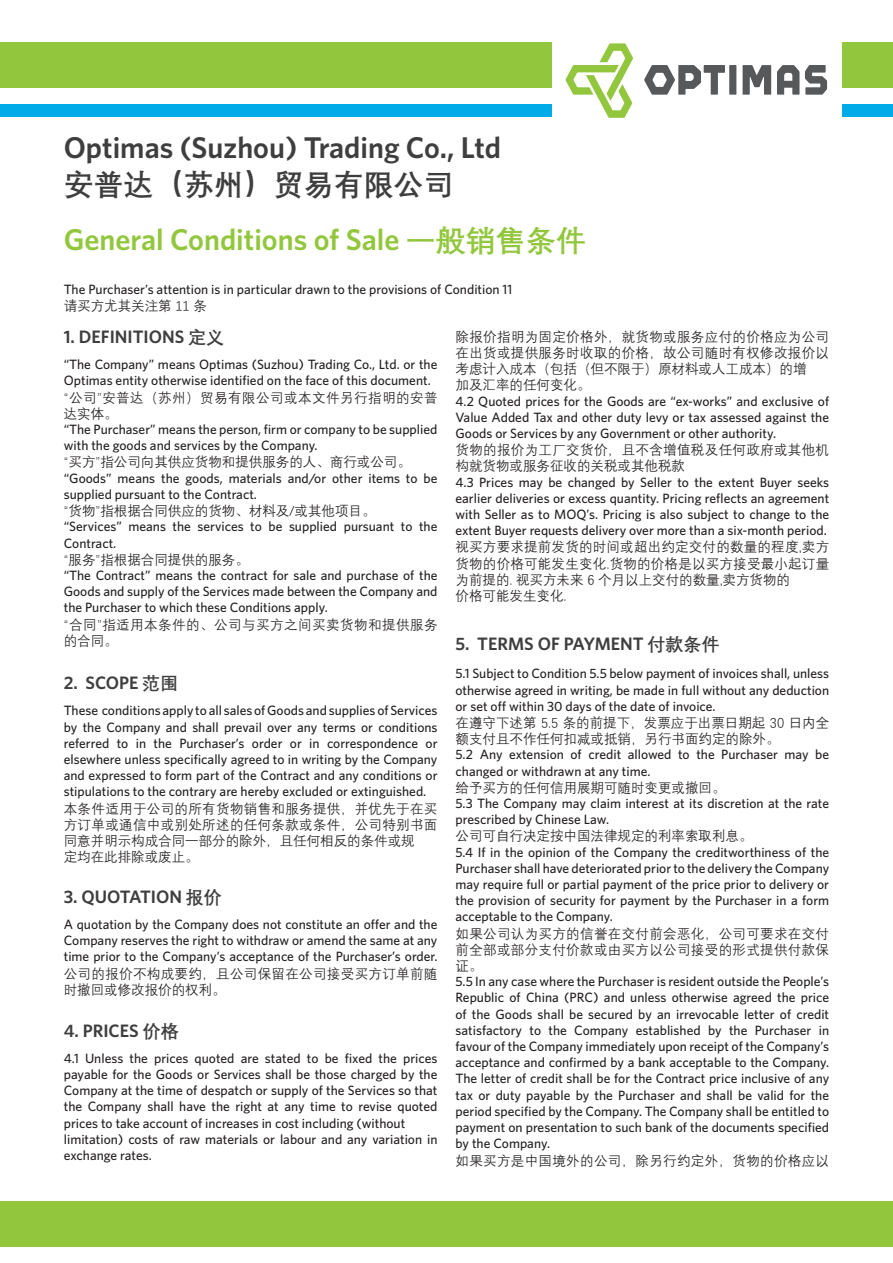
<style>
.page{position:relative;width:893px;height:1263px;background:#fff}
.page>*{position:absolute;margin:0;border:0;box-sizing:border-box;transform-origin:0 0}
.t1{font:600 30px "Whitney";color:#3e3e3f}
.t2{font:600 30px "Whitney";color:#92c73d}
.t3{font:700 30px "Deng Xian";color:#3e3e3f}
.t4{font:600 18px "Whitney";color:#3e3e3f}
.t5{font:500 13.5px/16.2px "Whitney";color:#231f20;text-align:justify}
.t6{font:13.5px/16.2px "Deng Xian";color:#231f20;text-align:justify}
.t7{font:13.5px/16.2px "Deng Xian";letter-spacing:.025em;color:#231f20}
.t8{font:13.5px/16.2px "Deng Xian";letter-spacing:.035em;color:#231f20}
.s1{font-family:"Deng Xian";font-weight:700}
.s2{font-family:"Deng Xian";font-weight:400}
</style>
<div class="page">
<div style="left:0;top:104px;width:893px;height:13px;background:#00abe7"></div>
<div style="left:0;top:43px;width:893px;height:45px;background:#92c73d"></div>
<div style="left:553px;top:31px;width:289px;height:102px;background:#fff"></div>
<svg style="left:644px;top:65px;width:81px;height:30px"></svg>
<div style="left:729px;top:65px;width:7px;height:30px;background:#57585a"></div>
<svg style="left:805px;top:65px;width:22px;height:30px"></svg>
<svg style="left:777px;top:65px;width:22px;height:30px"></svg>
<svg style="left:743px;top:65px;width:28px;height:30px"></svg>
<svg style="left:566px;top:43px;width:67px;height:75px"></svg>
<div style="left:0;top:1202px;width:893px;height:45px;background:#92c73d"></div>
<p class="t1" style="left:64px;top:127px;width:439px">Optimas (Suzhou) Trading Co., Ltd</p>
<p class="t3" style="left:64px;top:164px;width:392px">安普达（苏州）贸易有限公司</p>
<p class="t2" style="left:64px;top:220px;width:524px">General Conditions of Sale <span class="s1">一般销售条件</span></p>
<p class="t5" style="left:64px;top:281px;width:450px">The Purchaser’s attention is in particular drawn to the provisions of Condition 11</p>
<p class="t6" style="left:64px;top:297px;width:145px">请买方尤其关注第 11 条</p>
<p class="t6" style="left:455px;top:328px;width:375px">除报价指明为固定价格外，就货物或服务应付的价格应为公司在出货或提供服务时收取的价格，故公司随时有权修改报价以考虑计入成本（包括（但不限于）原材料或人工成本）的增</p>
<p class="t6" style="left:455px;top:376px;width:136px">加及汇率的任何变化。</p>
<p class="t5" style="left:455px;top:392px;width:375px">4.2 Quoted prices for the Goods are “ex-works” and exclusive of Value Added Tax and other duty levy or tax assessed against the Goods or Services by any Government or other authority.</p>
<p class="t7" style="left:455px;top:441px;width:375px">货物的报价为工厂交货价，且不含增值税及任何政府或其他机构就货物或服务征收的关税或其他税款</p>
<p class="t5" style="left:455px;top:473px;width:375px">4.3 Prices may be changed by Seller to the extent Buyer seeks earlier deliveries or excess quantity. Pricing reflects an agreement with Seller as to MOQ’s. Pricing is also subject to change to the extent Buyer requests delivery over more than a six-month period.</p>
<p class="t6" style="left:455px;top:538px;width:375px">视买方要求提前发货的时间或超出约定交付的数量的程度,卖方货物的价格可能发生变化.货物的价格是以买方接受最小起订量为前提的. 视买方未来 6 个月以上交付的数量,卖方货物的</p>
<p class="t6" style="left:455px;top:587px;width:112px">价格可能发生变化.</p>
<p class="t4" style="left:455px;top:632px;width:266px">5. TERMS OF PAYMENT <span class="s1">付款条件</span></p>
<p class="t5" style="left:455px;top:665px;width:375px">5.1 Subject to Condition 5.5 below payment of invoices shall, unless otherwise agreed in writing, be made in full without any deduction or set off within 30 days of the date of invoice.</p>
<p class="t6" style="left:455px;top:714px;width:375px">在遵守下述第 5.5 条的前提下，发票应于出票日期起 30 日内全额支付且不作任何扣减或抵销，另行书面约定的除外。</p>
<p class="t5" style="left:455px;top:746px;width:375px">5.2 Any extension of credit allowed to the Purchaser may be changed or withdrawn at any time.</p>
<p class="t6" style="left:455px;top:779px;width:271px">给予买方的任何信用展期可随时变更或撤回。</p>
<p class="t5" style="left:455px;top:795px;width:375px">5.3 The Company may claim interest at its discretion at the rate prescribed by Chinese Law.</p>
<p class="t6" style="left:455px;top:828px;width:298px">公司可自行决定按中国法律规定的利率索取利息。</p>
<p class="t5" style="left:455px;top:844px;width:375px">5.4 If in the opinion of the Company the creditworthiness of the Purchaser shall have deteriorated prior to the delivery the Company may require full or partial payment of the price prior to delivery or the provision of security for payment by the Purchaser in a form acceptable to the Company.</p>
<p class="t6" style="left:455px;top:925px;width:375px">如果公司认为买方的信誉在交付前会恶化，公司可要求在交付前全部或部分支付价款或由买方以公司接受的形式提供付款保证。</p>
<p class="t5" style="left:455px;top:973px;width:375px">5.5 In any case where the Purchaser is resident outside the People’s Republic of China (PRC) and unless otherwise agreed the price of the Goods shall be secured by an irrevocable letter of credit satisfactory to the Company established by the Purchaser in favour of the Company immediately upon receipt of the Company’s acceptance and confirmed by a bank acceptable to the Company.<br>The letter of credit shall be for the Contract price inclusive of any tax or duty payable by the Purchaser and shall be valid for the period specified by the Company. The Company shall be entitled to payment on presentation to such bank of the documents specified by the Company.</p>
<p class="t7" style="left:455px;top:1152px;width:375px">如果买方是中国境外的公司，除另行约定外，货物的价格应以</p>
<p class="t4" style="left:64px;top:325px;width:162px">1. DEFINITIONS <span class="s1">定义</span></p>
<p class="t5" style="left:64px;top:356px;width:375px">“The Company” means Optimas (Suzhou) Trading Co., Ltd. or the<br>Optimas entity otherwise identified on the face of this document.</p>
<p class="t8" style="left:64px;top:389px;width:375px">“公司”安普达（苏州）贸易有限公司或本文件另行指明的安普达实体。</p>
<p class="t5" style="left:64px;top:421px;width:375px">“The Purchaser” means the person, firm or company to be supplied with the goods and services by the Company.</p>
<p class="t6" style="left:64px;top:454px;width:349px">“买方”指公司向其供应货物和提供服务的人、商行或公司。</p>
<p class="t5" style="left:64px;top:470px;width:375px">“Goods” means the goods, materials and/or other items to be supplied pursuant to the Contract.</p>
<p class="t6" style="left:64px;top:502px;width:313px">“货物”指根据合同供应的货物、材料及/或其他项目。</p>
<p class="t5" style="left:64px;top:518px;width:375px">“Services” means the services to be supplied pursuant to the<br>Contract.</p>
<p class="t6" style="left:64px;top:551px;width:187px">“服务”指根据合同提供的服务。</p>
<p class="t5" style="left:64px;top:567px;width:375px">“The Contract” means the contract for sale and purchase of the Goods and supply of the Services made between the Company and the Purchaser to which these Conditions apply.</p>
<p class="t8" style="left:64px;top:616px;width:375px">“合同”指适用本条件的、公司与买方之间买卖货物和提供服务的合同。</p>
<p class="t4" style="left:64px;top:671px;width:116px">2. SCOPE <span class="s1">范围</span></p>
<p class="t5" style="left:64px;top:702px;width:375px">These conditions apply to all sales of Goods and supplies of Services by the Company and shall prevail over any terms or conditions referred to in the Purchaser’s order or in correspondence or elsewhere unless specifically agreed to in writing by the Company and expressed to form part of the Contract and any conditions or stipulations to the contrary are hereby excluded or extinguished.</p>
<p class="t6" style="left:64px;top:800px;width:375px">本条件适用于公司的所有货物销售和服务提供，并优先于在买方订单或通信中或别处所述的任何条款或条件，公司特别书面同意并明示构成合同一部分的除外，且任何相反的条件或规</p>
<p class="t6" style="left:64px;top:848px;width:136px">定均在此排除或废止。</p>
<p class="t4" style="left:64px;top:885px;width:160px">3. QUOTATION <span class="s1">报价</span></p>
<p class="t5" style="left:64px;top:916px;width:375px">A quotation by the Company does not constitute an offer and the Company reserves the right to withdraw or amend the same at any time prior to the Company’s acceptance of the Purchaser’s order.<span class="s2">公司的报价不构成要约，且公司保留在公司接受买方订单前随时撤回或修改报价的权利。</span></p>
<p class="t4" style="left:64px;top:1019px;width:116px">4. PRICES <span class="s1">价格</span></p>
<p class="t5" style="left:64px;top:1050px;width:375px">4.1 Unless the prices quoted are stated to be fixed the prices payable for the Goods or Services shall be those charged by the Company at the time of despatch or supply of the Services so that the Company shall have the right at any time to revise quoted prices to take account of increases in cost including (without</p>
<p class="t5" style="left:64px;top:1131px;width:375px">limitation) costs of raw materials or labour and any variation in exchange rates.</p>
</div>
